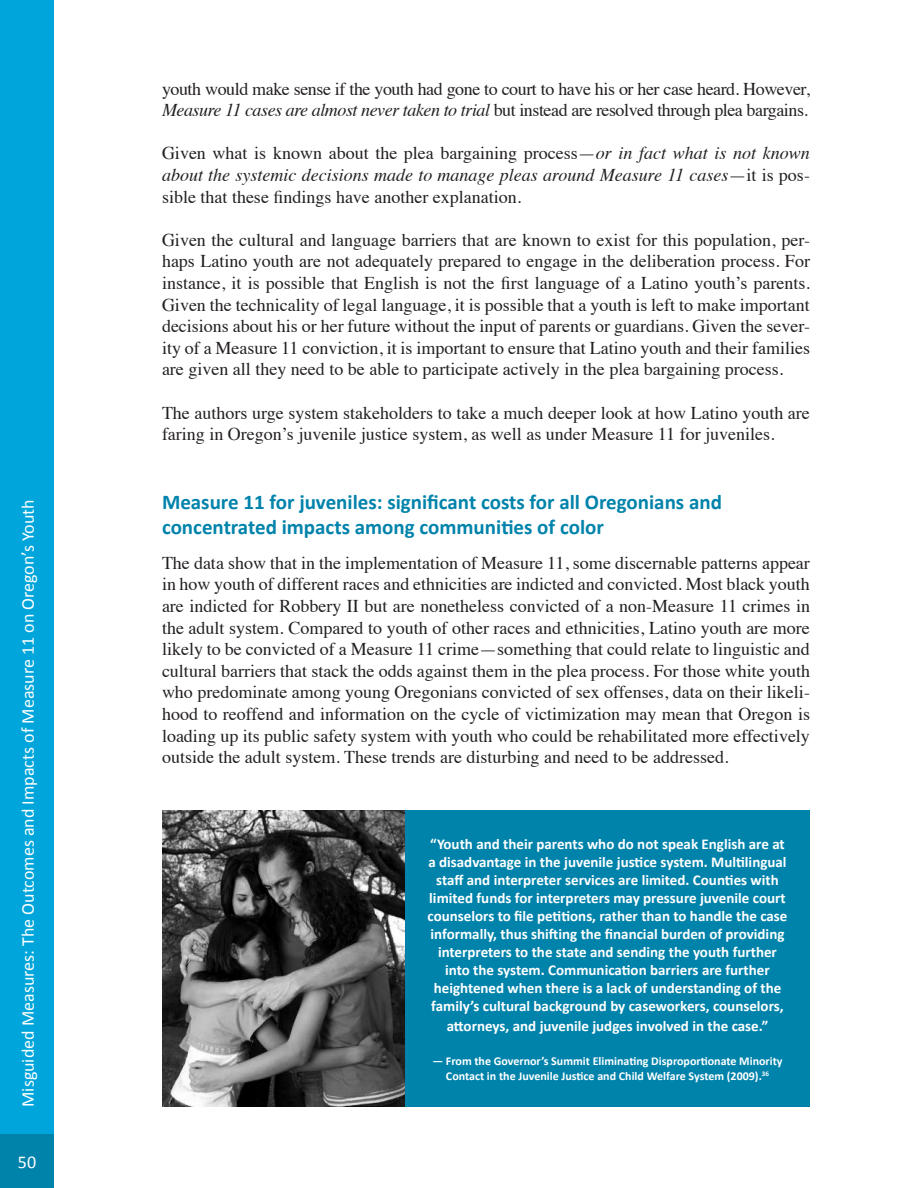
<style>
.page{position:relative;width:918px;height:1188px;background:#fff}
.page>*{position:absolute;margin:0;border:0;box-sizing:border-box;transform-origin:0 0}
.t1{font:700 21px/25.2px "Calibri";color:#0083ab}
.t2{font:18px/21.6px "Times";color:#231f20;text-align:justify}
.t3{font:18px/21.6px "Times";letter-spacing:-.025em;color:#231f20}
.t4{font:18px "Calibri";color:#fff}
.t5{font:700 15px/18px "Calibri";color:#fff;text-align:center}
.t6{font:700 12px/14.4px "Calibri";color:#fff;text-align:center}
.s1{font-style:italic}
</style>
<div class="page">
<div style="left:0;top:0;width:54px;height:1134px;background:#00a6db"></div>
<div style="left:0;top:1134px;width:54px;height:54px;background:#0083ab"></div>
<img style="left:162px;top:810px;width:243px;height:297px">
<div style="left:405px;top:810px;width:405px;height:297px;background:#0083ab"></div>
<p class="t4" style="left:17px;top:1107px;width:609px;rotate:-90deg">Misguided Measures: The Outcomes and Impacts of Measure 11 on Oregon’s Youth</p>
<p class="t4" style="left:18px;top:1151px;width:20px">50</p>
<p class="t3" style="left:162px;top:76px;width:649px">youth would make sense if the youth had gone to court to have his or her case heard. However,<br><span class="s1">Measure 11 cases are almost never taken to trial</span> but instead are resolved through plea bargains.</p>
<p class="t2" style="left:162px;top:141px;width:649px">Given what is known about the plea bargaining process—<span class="s1">or in fact what is not known about the systemic decisions made to manage pleas around Measure 11 cases</span>—it is pos&shy;sible that these findings have another explanation.</p>
<p class="t2" style="left:162px;top:227px;width:650px">Given the cultural and language barriers that are known to exist for this population, per&shy;haps Latino youth are not adequately prepared to engage in the deliberation process. For instance, it is possible that English is not the first language of a Latino youth’s parents.<br>Given the technicality of legal language, it is possible that a youth is left to make important decisions about his or her future without the input of parents or guardians. Given the sever&shy;ity of a Measure 11 conviction, it is important to ensure that Latino youth and their families are given all they need to be able to participate actively in the plea bargaining process.</p>
<p class="t2" style="left:162px;top:400px;width:649px">The authors urge system stakeholders to take a much deeper look at how Latino youth are faring in Oregon’s juvenile justice system, as well as under Measure 11 for juveniles.</p>
<p class="t1" style="left:162px;top:488px;width:562px">Measure 11 for juveniles: significant costs for all Oregonians and concentrated impacts among communities of color</p>
<p class="t2" style="left:162px;top:550px;width:650px">The data show that in the implementation of Measure 11, some discernable patterns appear in how youth of different races and ethnicities are indicted and convicted. Most black youth are indicted for Robbery II but are nonetheless convicted of a non-Measure 11 crimes in the adult system. Compared to youth of other races and ethnicities, Latino youth are more likely to be convicted of a Measure 11 crime—something that could relate to linguistic and cultural barriers that stack the odds against them in the plea process. For those white youth who predominate among young Oregonians convicted of sex offenses, data on their likeli&shy;hood to reoffend and information on the cycle of victimization may mean that Oregon is loading up its public safety system with youth who could be rehabilitated more effectively outside the adult system. These trends are disturbing and need to be addressed.</p>
<p class="t5" style="left:428px;top:834px;width:361px">“Youth and their parents who do not speak English are at a disadvantage in the juvenile justice system. Multilingual staff and interpreter services are limited. Counties with limited funds for interpreters may pressure juvenile court counselors to file petitions, rather than to handle the case informally, thus shifting the financial burden of providing interpreters to the state and sending the youth further into the system. Communication barriers are further heightened when there is a lack of understanding of the family’s cultural background by caseworkers, counselors,</p>
<p class="t5" style="left:447px;top:1016px;width:323px">attorneys, and juvenile judges involved in the case.”</p>
<p class="t6" style="left:432px;top:1053px;width:352px">— From the Governor’s Summit Eliminating Disproportionate Minority<br>Contact in the Juvenile Justice and Child Welfare System (2009).<sup>36</sup></p>
</div>
